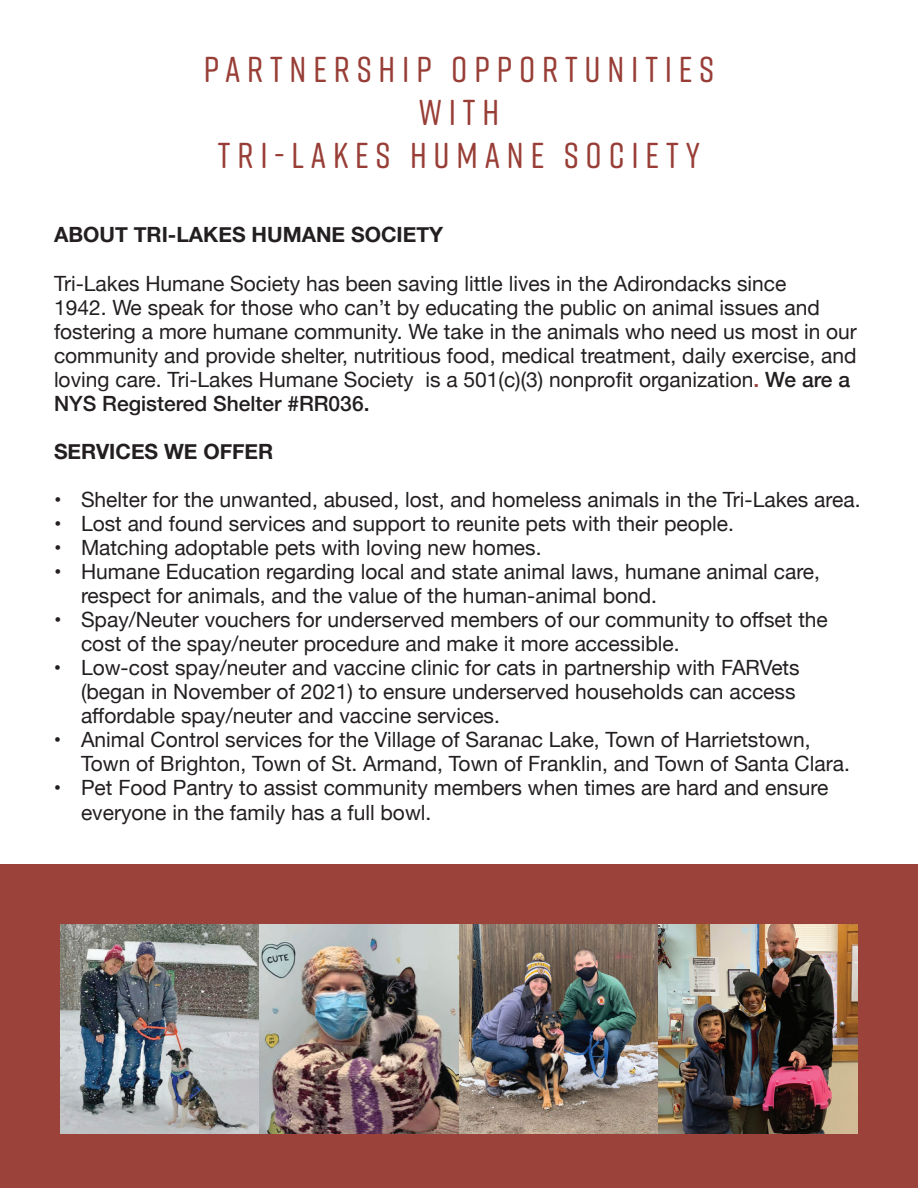
<style>
.page{position:relative;width:918px;height:1188px;background:#fff}
.page>*{position:absolute;margin:0;border:0;box-sizing:border-box;transform-origin:0 0}
.t1{font:500 36px/43.2px "Rift Soft";letter-spacing:.19em;color:#983e37;text-align:center}
.t2{font:21px/24px "Helvetica Neue";color:#231f20}
.t3{font:700 21px "Helvetica Neue";color:#231f20}
.s1{font-weight:500;color:#983e37}
.s2{font-weight:500}
</style>
<div class="page">
<div style="left:0;top:864px;width:918px;height:324px;background:#9b433b"></div>
<img style="left:60px;top:925px;width:798px;height:209px">
<h1 class="t1" style="left:204px;top:46px;width:512px">PARTNERSHIP OPPORTUNITIES<br>WITH<br>TRI-LAKES HUMANE SOCIETY</h1>
<p class="t3" style="left:54px;top:218px;width:391px">ABOUT TRI-LAKES HUMANE SOCIETY</p>
<p class="t2" style="left:54px;top:273px;width:804px">Tri-Lakes Humane Society has been saving little lives in the Adirondacks since<br>1942. We speak for those who can’t by educating the public on animal issues and fostering a more humane community. We take in the animals who need us most in our community and provide shelter, nutritious food, medical treatment, daily exercise, and loving care. Tri-Lakes Humane Society is a 501(c)(3) nonprofit organization<span class="s1">.</span> <span class="s2">We are a NYS Registered Shelter #RR036.</span></p>
<p class="t3" style="left:54px;top:435px;width:221px">SERVICES WE OFFER</p>
<p class="t2" style="left:54px;top:489px;width:808px">• Shelter for the unwanted, abused, lost, and homeless animals in the Tri-Lakes area.</p>
<p class="t2" style="left:54px;top:513px;width:682px">• Lost and found services and support to reunite pets with their people.</p>
<p class="t2" style="left:54px;top:537px;width:489px">• Matching adoptable pets with loving new homes.</p>
<p class="t2" style="left:81px;top:561px;width:741px;text-indent:-27px">• Humane Education regarding local and state animal laws, humane animal care, respect for animals, and the value of the human-animal bond.</p>
<p class="t2" style="left:81px;top:609px;width:748px;text-indent:-27px">• Spay/Neuter vouchers for underserved members of our community to offset the cost of the spay/neuter procedure and make it more accessible.</p>
<p class="t2" style="left:81px;top:657px;width:720px;text-indent:-27px">• Low-cost spay/neuter and vaccine clinic for cats in partnership with FARVets (began in November of 2021) to ensure underserved households can access affordable spay/neuter and vaccine services.</p>
<p class="t2" style="left:81px;top:729px;width:770px;text-indent:-27px">• Animal Control services for the Village of Saranac Lake, Town of Harrietstown,<br>Town of Brighton, Town of St. Armand, Town of Franklin, and Town of Santa Clara.</p>
<p class="t2" style="left:81px;top:776px;width:749px;line-height:25.2px;text-indent:-27px">• Pet Food Pantry to assist community members when times are hard and ensure everyone in the family has a full bowl.</p>
</div>
